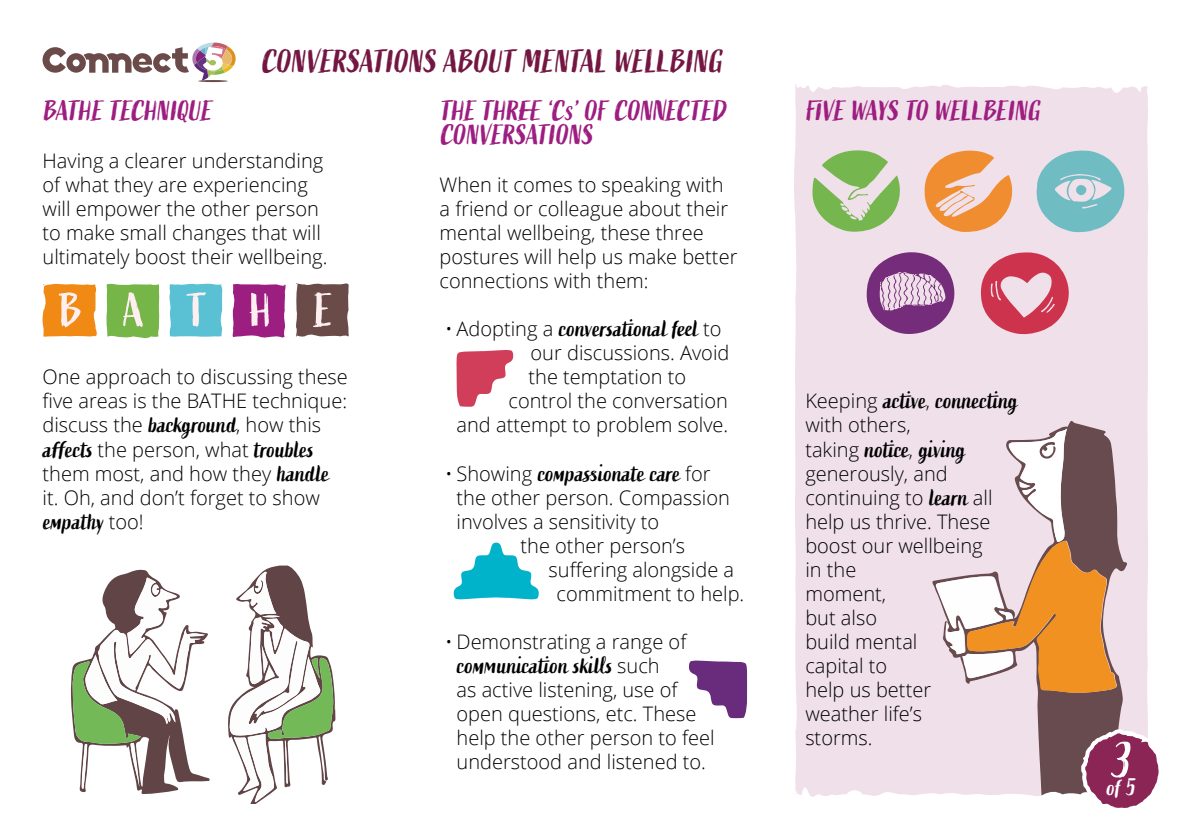
<style>
.page{position:relative;width:1191px;height:840px;background:#fff}
.page>*{position:absolute;margin:0;border:0;box-sizing:border-box;transform-origin:0 0}
.t1{font:32px "Active One";color:#731742}
.t2{font:28px/24px "Active One";color:#9d1d80}
.t3{font:24px "Active One";color:#000}
.t4{font:24px "Active One";color:#fff}
.t5{font:300 20px/24px "Open Sans";color:#000}
.s1{font-family:"Active One";font-weight:400;font-size:24px}
.s2{font-family:"Open Sans";font-weight:300;font-size:20px}
.s3{font-size:19.6px}
</style>
<div class="page">
<hr style="left:198px;top:80px;width:30px;height:2px;background:#6b4b49;border-radius:50%">
<svg style="left:43px;top:43px;width:193px;height:38px"></svg>
<div style="left:43px;top:75px;width:149px;height:8px;background:#fff"></div>
<svg style="left:42px;top:283px;width:55px;height:54px"></svg>
<svg style="left:106px;top:283px;width:53px;height:56px;background:#8dc065"></svg>
<svg style="left:169px;top:283px;width:54px;height:54px;background:#71c9d8"></svg>
<svg style="left:232px;top:284px;width:54px;height:54px;background:#af4797"></svg>
<svg style="left:295px;top:283px;width:54px;height:54px;background:#836865"></svg>
<div style="left:794px;top:84px;width:354px;height:713px;background:#f0e0ea"></div>
<svg style="left:932px;top:420px;width:195px;height:377px;background:#ccb9c1"></svg>
<svg style="left:935px;top:428px;width:181px;height:265px;background:#d6b39f"></svg>
<svg style="left:812px;top:150px;width:88px;height:81px;background:#acc894"></svg>
<svg style="left:924px;top:150px;width:88px;height:82px;background:#f0b283"></svg>
<svg style="left:1036px;top:150px;width:88px;height:82px;background:#99c7cf"></svg>
<svg style="left:981px;top:252px;width:87px;height:82px;background:#dc7a8e"></svg>
<svg style="left:866px;top:252px;width:88px;height:82px;background:#a979aa"></svg>
<svg style="left:456px;top:350px;width:57px;height:56px"></svg>
<svg style="left:454px;top:542px;width:85px;height:57px"></svg>
<svg style="left:689px;top:660px;width:58px;height:58px"></svg>
<svg style="left:228px;top:565px;width:108px;height:237px"></svg>
<svg style="left:71px;top:569px;width:139px;height:224px"></svg>
<svg style="left:1079px;top:728px;width:80px;height:80px"></svg>
<h1 class="t1" style="left:261px;top:43px;width:462px">CONVERSATIONS ABOUT MENTAL WELLBING</h1>
<h2 class="t2" style="left:43px;top:100px;width:170px">BATHE TECHNIQUE</h2>
<p class="t5" style="left:43px;top:148px;width:286px">Having a clearer understanding of what they are experiencing will empower the other person to make small changes that will ultimately boost their wellbeing.</p>
<p class="t5" style="left:43px;top:364px;width:307px;text-align:justify">One approach to discussing these five areas is the BATHE technique: discuss the <span class="s1">background</span>, how this</p>
<p class="t3" style="left:43px;top:434px;width:272px">affects <span class="s2">the person, what</span> troubles</p>
<p class="t5" style="left:43px;top:460px;width:288px">them most, and how they <span class="s1">handle </span>it. Oh, and don’t forget to show</p>
<p class="t3" style="left:43px;top:506px;width:103px">empathy <span class="s2">too!</span></p>
<h2 class="t2" style="left:440px;top:100px;width:288px">THE THREE ‘C<span class="s3">s</span>’ OF CONNECTED<br>CONVERSATIONS</h2>
<p class="t5" style="left:439px;top:172px;width:299px">When it comes to speaking with a friend or colleague about their mental wellbeing, these three postures will help us make better connections with them:</p>
<p class="t3" style="left:445px;top:314px;width:278px"><span class="s2">• Adopting a</span> conversational feel <span class="s2">to</span></p>
<p class="t5" style="left:530px;top:340px;width:200px">our discussions. Avoid</p>
<p class="t5" style="left:528px;top:364px;width:159px">the temptation to</p>
<p class="t5" style="left:508px;top:388px;width:221px">control the conversation</p>
<p class="t5" style="left:456px;top:412px;width:273px">and attempt to problem solve.</p>
<p class="t3" style="left:445px;top:458px;width:267px"><span class="s2">• Showing</span> compassionate care <span class="s2">for</span></p>
<p class="t5" style="left:456px;top:484px;width:275px">the other person. Compassion</p>
<p class="t5" style="left:456px;top:508px;width:204px">involves a sensitivity to</p>
<p class="t5" style="left:520px;top:532px;width:166px">the other person’s</p>
<p class="t5" style="left:548px;top:556px;width:187px">suffering alongside a</p>
<p class="t5" style="left:556px;top:580px;width:189px">commitment to help.</p>
<p class="t5" style="left:445px;top:628px;width:243px">• Demonstrating a range of</p>
<p class="t3" style="left:456px;top:650px;width:205px">communication skills <span class="s2">such</span></p>
<p class="t5" style="left:456px;top:676px;width:260px">as active listening, use of open questions, etc. These help the other person to feel understood and listened to.</p>
<h2 class="t2" style="left:805px;top:100px;width:236px">FIVE WAYS TO WELLBEING</h2>
<p class="t3" style="left:805px;top:386px;width:213px"><span class="s2">Keeping</span> active<span class="s2">,</span> connecting</p>
<p class="t5" style="left:805px;top:412px;width:107px">with others,</p>
<p class="t3" style="left:805px;top:434px;width:161px"><span class="s2">taking</span> notice<span class="s2">,</span> giving</p>
<p class="t5" style="left:805px;top:460px;width:189px">generously, and continuing to <span class="s1">learn</span> all help us thrive. These boost our wellbeing in the<br>moment,<br>but also<br>build mental<br>capital to<br>help us better weather life’s storms.</p>
<p class="t4" style="left:1106px;top:773px;width:30px"><sup>3</sup>o f 5</p>
</div>
